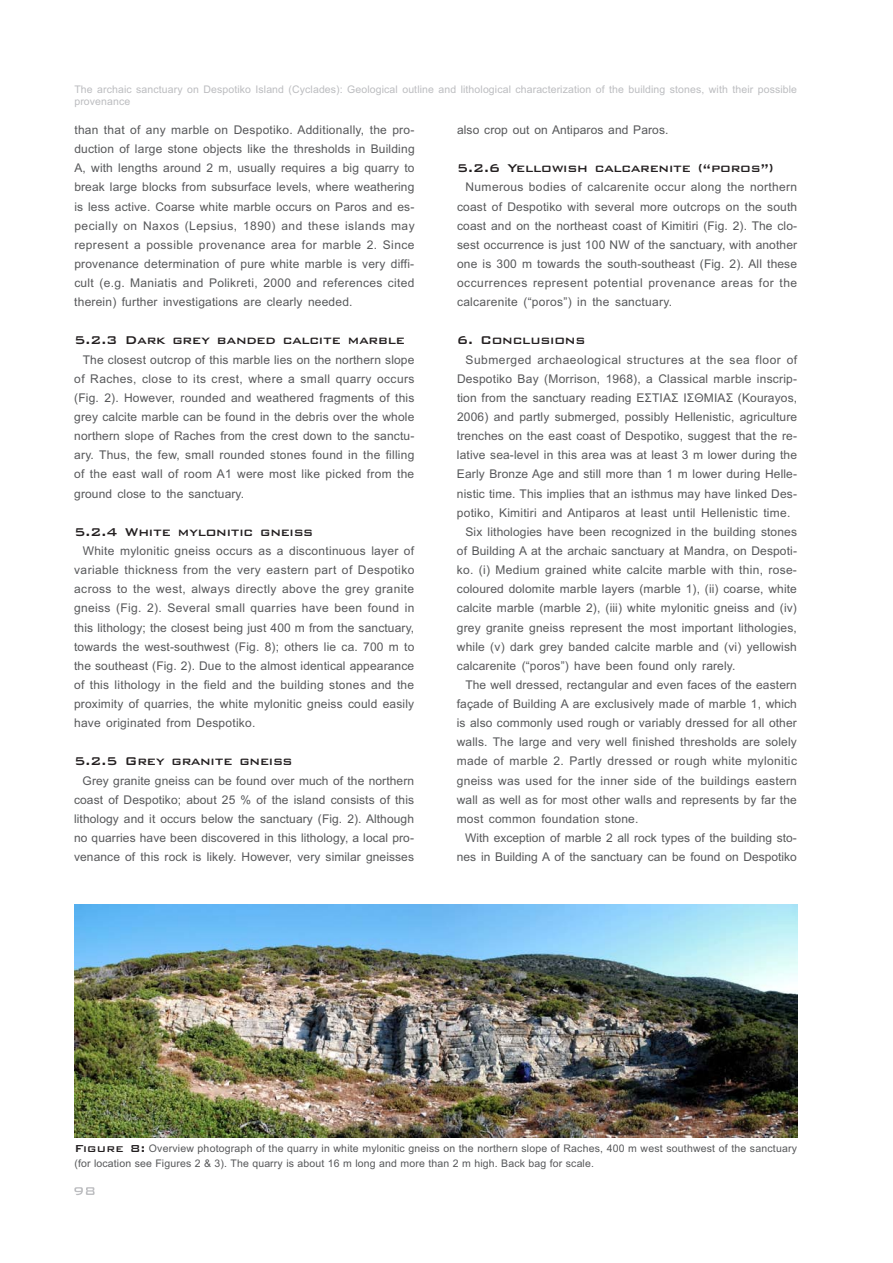
<style>
.page{position:relative;width:893px;height:1263px;background:#fff}
.page>*{position:absolute;margin:0;border:0;box-sizing:border-box;transform-origin:0 0}
.t1{font:500 15px "Bank Gothic BT";letter-spacing:-.015em;color:#231f20}
.t2{font:12px/19.2px "Arial";letter-spacing:.01em;color:#57585a;text-align:justify}
.t3{font:12px "Arial";letter-spacing:.04em;color:#57585a}
.t4{font:12px "Arial";letter-spacing:.03em;color:#57585a}
.t5{font:10.5px/14.9px "Arial";letter-spacing:.02em;color:#57585a}
.t6{font:10.5px/11.7px "Arial";letter-spacing:.01em;color:#bcbdc0}
.s1{font-family:"Bank Gothic BT";font-weight:500;font-size:13.5px;color:#231f20}
</style>
<div class="page">
<img style="left:74px;top:904px;width:723px;height:233px">
<svg style="left:74px;top:1187px;width:21px;height:8px"></svg>
<p class="t6" style="left:74px;top:84px;width:724px">The archaic sanctuary on Despotiko Island (Cyclades): Geological outline and lithological characterization of the building stones, with their possible provenance</p>
<p class="t2" style="left:74px;top:121px;width:342px">than that of any marble on Despotiko. Additionally, the pro&shy;duction of large stone objects like the thresholds in Building A, with lengths around 2 m, usually requires a big quarry to break large blocks from subsurface levels, where weathering is less active. Coarse white marble occurs on Paros and es&shy;pecially on Naxos (Lepsius, 1890) and these islands may represent a possible provenance area for marble 2. Since provenance determination of pure white marble is very diffi&shy;cult (e.g. Maniatis and Polikreti, 2000 and references cited therein) further investigations are clearly needed.</p>
<p class="t1" style="left:74px;top:333px;width:332px">5.2.3 Dark grey banded calcite marble</p>
<p class="t2" style="left:74px;top:351px;width:342px;text-indent:9px">The closest outcrop of this marble lies on the northern slope of Raches, close to its crest, where a small quarry occurs (Fig. 2). However, rounded and weathered fragments of this grey calcite marble can be found in the debris over the whole northern slope of Raches from the crest down to the sanctu&shy;ary. Thus, the few, small rounded stones found in the filling of the east wall of room A1 were most like picked from the ground close to the sanctuary.</p>
<p class="t1" style="left:74px;top:524px;width:240px">5.2.4 White mylonitic gneiss</p>
<p class="t2" style="left:74px;top:542px;width:342px;text-indent:9px">White mylonitic gneiss occurs as a discontinuous layer of variable thickness from the very eastern part of Despotiko across to the west, always directly above the grey granite gneiss (Fig. 2). Several small quarries have been found in this lithology; the closest being just 400 m from the sanctuary, towards the west-southwest (Fig. 8); others lie ca. 700 m to the southeast (Fig. 2). Due to the almost identical appearance of this lithology in the field and the building stones and the proximity of quarries, the white mylonitic gneiss could easily have originated from Despotiko.</p>
<p class="t1" style="left:74px;top:754px;width:220px">5.2.5 Grey granite gneiss</p>
<p class="t2" style="left:74px;top:772px;width:342px;text-indent:9px">Grey granite gneiss can be found over much of the northern coast of Despotiko; about 25 % of the island consists of this lithology and it occurs below the sanctuary (Fig. 2). Although no quarries have been discovered in this lithology, a local pro&shy;venance of this rock is likely. However, very similar gneisses</p>
<p class="t2" style="left:457px;top:121px;width:213px">also crop out on Antiparos and Paros.</p>
<p class="t1" style="left:457px;top:161px;width:319px">5.2.6 Yellowish calcarenite (“poros”)</p>
<p class="t2" style="left:457px;top:179px;width:342px;text-indent:9px">Numerous bodies of calcarenite occur along the northern coast of Despotiko with several more outcrops on the south coast and on the northeast coast of Kimitiri (Fig. 2). The clo&shy;sest occurrence is just 100 NW of the sanctuary, with another one is 300 m towards the south-southeast (Fig. 2). All these occurrences represent potential provenance areas for the calcarenite (“poros”) in the sanctuary.</p>
<p class="t1" style="left:457px;top:333px;width:130px">6. Conclusions</p>
<p class="t3" style="left:466px;top:355px;width:333px">Submerged archaeological structures at the sea floor of</p>
<p class="t2" style="left:457px;top:370px;width:342px">Despotiko Bay (Morrison, 1968), a Classical marble inscrip-</p>
<p class="t2" style="left:457px;top:389px;width:342px">tion from the sanctuary reading ΕΣΤΙΑΣ ΙΣΘΜΙΑΣ (Kourayos,</p>
<p class="t2" style="left:457px;top:408px;width:342px">2006) and partly submerged, possibly Hellenistic, agriculture</p>
<p class="t2" style="left:457px;top:427px;width:342px">trenches on the east coast of Despotiko, suggest that the re-</p>
<p class="t2" style="left:457px;top:447px;width:342px">lative sea-level in this area was at least 3 m lower during the</p>
<p class="t2" style="left:457px;top:466px;width:342px">Early Bronze Age and still more than 1 m lower during Helle-</p>
<p class="t2" style="left:457px;top:485px;width:342px">nistic time. This implies that an isthmus may have linked Des-</p>
<p class="t2" style="left:457px;top:504px;width:335px">potiko, Kimitiri and Antiparos at least until Hellenistic time.</p>
<p class="t2" style="left:465px;top:523px;width:333px">Six lithologies have been recognized in the building stones</p>
<p class="t2" style="left:457px;top:542px;width:342px">of Building A at the archaic sanctuary at Mandra, on Despoti-</p>
<p class="t2" style="left:457px;top:561px;width:342px">ko. (i) Medium grained white calcite marble with thin, rose-</p>
<p class="t2" style="left:457px;top:580px;width:342px">coloured dolomite marble layers (marble 1), (ii) coarse, white</p>
<p class="t2" style="left:457px;top:600px;width:342px">calcite marble (marble 2), (iii) white mylonitic gneiss and (iv)</p>
<p class="t2" style="left:457px;top:619px;width:342px">grey granite gneiss represent the most important lithologies,</p>
<p class="t2" style="left:457px;top:638px;width:341px">while (v) dark grey banded calcite marble and (vi) yellowish</p>
<p class="t2" style="left:457px;top:657px;width:280px">calcarenite (“poros”) have been found only rarely.</p>
<p class="t2" style="left:465px;top:676px;width:333px">The well dressed, rectangular and even faces of the eastern</p>
<p class="t2" style="left:457px;top:695px;width:342px">façade of Building A are exclusively made of marble 1, which</p>
<p class="t2" style="left:457px;top:714px;width:342px">is also commonly used rough or variably dressed for all other</p>
<p class="t2" style="left:457px;top:734px;width:342px">walls. The large and very well finished thresholds are solely</p>
<p class="t4" style="left:457px;top:757px;width:342px">made of marble 2. Partly dressed or rough white mylonitic</p>
<p class="t2" style="left:457px;top:772px;width:342px">gneiss was used for the inner side of the buildings eastern</p>
<p class="t2" style="left:457px;top:791px;width:342px">wall as well as for most other walls and represents by far the</p>
<p class="t2" style="left:457px;top:810px;width:183px">most common foundation stone.</p>
<p class="t2" style="left:465px;top:829px;width:333px">With exception of marble 2 all rock types of the building sto-</p>
<p class="t2" style="left:457px;top:848px;width:342px">nes in Building A of the sanctuary can be found on Despotiko</p>
<p class="t5" style="left:74px;top:1142px;width:724px"><span class="s1">Figure 8:</span> Overview photograph of the quarry in white mylonitic gneiss on the northern slope of Raches, 400 m west southwest of the sanctuary (for location see Figures 2 &amp; 3). The quarry is about 16 m long and more than 2 m high. Back bag for scale.</p>
</div>
